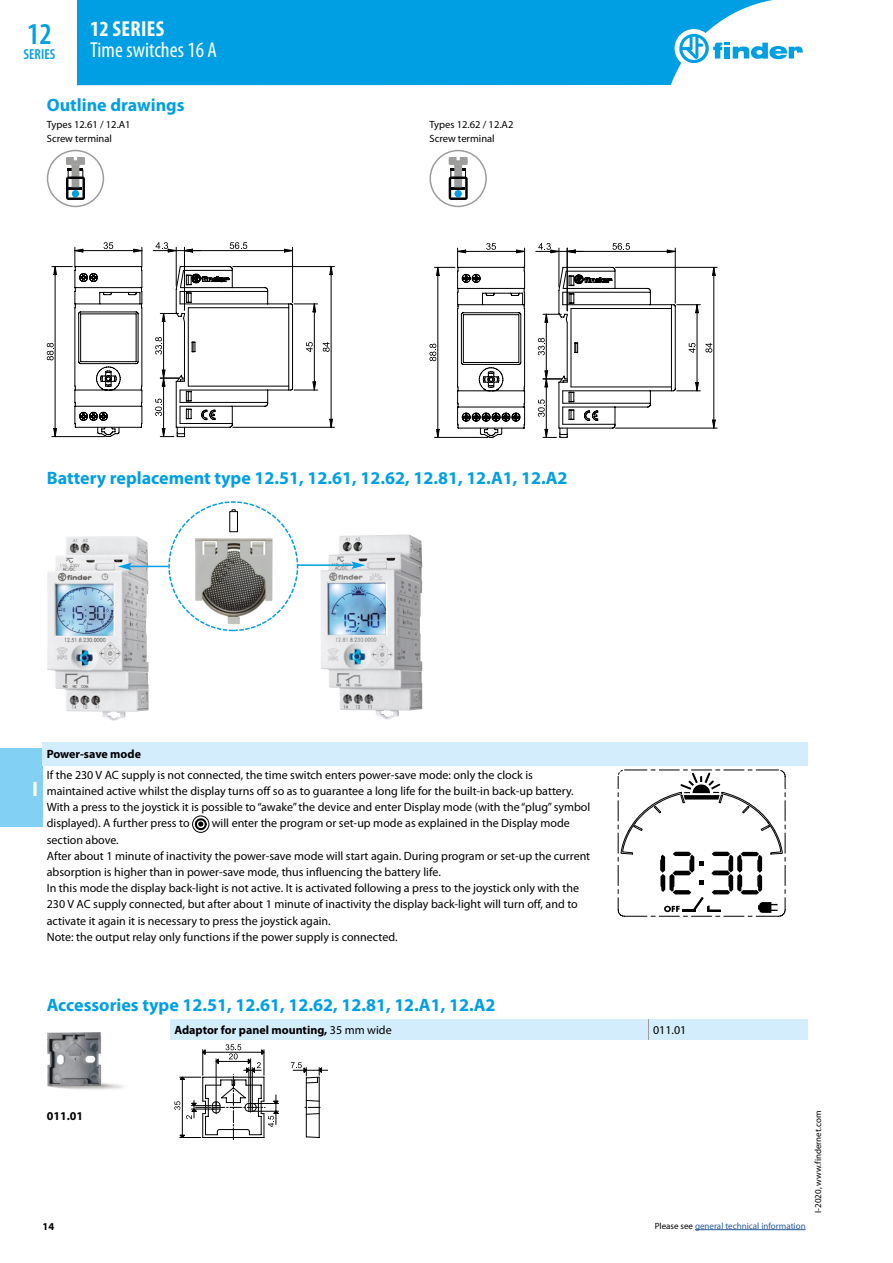
<style>
.page{position:relative;width:893px;height:1263px;background:#fff}
.page>*{position:absolute;margin:0;border:0;box-sizing:border-box;transform-origin:0 0}
.t1{font:600 condensed 30.3px "Myriad Pro";color:#009fe3}
.t2{font:condensed 21.75px "Myriad Pro";color:#fff}
.t3{font:700 condensed 21.75px "Myriad Pro";letter-spacing:.02em;color:#fff}
.t4{font:700 21px "Myriad Pro";color:#fff}
.t5{font:700 18px "Myriad Pro";color:#009fe3}
.t6{font:600 condensed 14.55px "Myriad Pro";color:#009fe3}
.t7{font:12px/16.2px "Myriad Pro";color:#000}
.t8{font:700 12px "Myriad Pro";color:#000}
.t9{font:10.5px/14.2px "Myriad Pro";color:#000}
.t10{font:700 10.5px "Myriad Pro";color:#000}
.t11{font:9px "Myriad Pro";color:#275b9b}
.t12{font:9px "Myriad Pro";color:#000}
.s1{font-weight:400}
.s2{color:#000}
</style>
<div class="page">
<div style="left:0;top:748px;width:43px;height:79px;background:#83d0f5"></div>
<div style="left:77px;top:0;width:696px;height:85px;background:#009fe3"></div>
<div style="left:675px;top:29px;width:38px;height:39px;background:#fff;border-radius:50%"></div>
<svg style="left:679px;top:34px;width:124px;height:29px"></svg>
<div style="left:47px;top:150px;width:57px;height:57px;border:2px solid #9d9d9c;border-radius:50%"></div>
<svg style="left:66px;top:157px;width:19px;height:43px"></svg>
<hr style="left:141px;top:308px;width:1px;height:78px;background:#000">
<hr style="left:76px;top:427px;width:65px;height:1px;background:#000">
<hr style="left:76px;top:406px;width:65px;height:1px;background:#000">
<hr style="left:76px;top:287px;width:65px;height:1px;background:#000">
<hr style="left:76px;top:266px;width:65px;height:1px;background:#000">
<svg style="left:141px;top:386px;width:1px;height:42px"></svg>
<hr style="left:76px;top:304px;width:65px;height:1px;background:#000">
<hr style="left:100px;top:292px;width:40px;height:1px;background:#000">
<hr style="left:75px;top:250px;width:67px;height:1px;background:#000">
<hr style="left:233px;top:266px;width:101px;height:1px;background:#000">
<hr style="left:233px;top:427px;width:101px;height:1px;background:#000">
<svg style="left:155px;top:265px;width:178px;height:172px"></svg>
<hr style="left:331px;top:267px;width:1px;height:160px;background:#000">
<hr style="left:292px;top:247px;width:1px;height:55px;background:#000">
<svg style="left:230px;top:242px;width:17px;height:7px"></svg>
<svg style="left:284px;top:249px;width:9px;height:3px"></svg>
<hr style="left:184px;top:250px;width:109px;height:1px;background:#000">
<hr style="left:184px;top:247px;width:1px;height:63px;background:#000">
<hr style="left:176px;top:247px;width:1px;height:39px;background:#000">
<svg style="left:185px;top:249px;width:8px;height:3px"></svg>
<svg style="left:156px;top:242px;width:20px;height:10px"></svg>
<hr style="left:153px;top:250px;width:48px;height:1px;background:#000">
<hr style="left:81px;top:363px;width:55px;height:1px;background:#000">
<hr style="left:81px;top:312px;width:55px;height:1px;background:#000">
<svg style="left:128px;top:247px;width:15px;height:67px"></svg>
<hr style="left:138px;top:314px;width:1px;height:48px;background:#000">
<hr style="left:81px;top:314px;width:55px;height:1px;background:#000">
<hr style="left:81px;top:361px;width:55px;height:1px;background:#000">
<hr style="left:136px;top:314px;width:1px;height:48px;background:#000">
<hr style="left:109px;top:390px;width:32px;height:1px;background:#000">
<svg style="left:47px;top:242px;width:73px;height:195px"></svg>
<div style="left:429px;top:150px;width:58px;height:57px;border:2px solid #9d9d9c;border-radius:50%"></div>
<svg style="left:449px;top:157px;width:19px;height:43px"></svg>
<hr style="left:615px;top:267px;width:102px;height:1px;background:#000">
<hr style="left:615px;top:428px;width:102px;height:1px;background:#000">
<svg style="left:538px;top:266px;width:177px;height:172px"></svg>
<hr style="left:714px;top:267px;width:1px;height:161px;background:#000">
<hr style="left:675px;top:248px;width:1px;height:55px;background:#000">
<svg style="left:612px;top:243px;width:18px;height:7px"></svg>
<svg style="left:667px;top:250px;width:8px;height:3px"></svg>
<hr style="left:567px;top:251px;width:108px;height:1px;background:#000">
<hr style="left:567px;top:248px;width:1px;height:63px;background:#000">
<hr style="left:559px;top:248px;width:1px;height:39px;background:#000">
<svg style="left:567px;top:250px;width:8px;height:3px"></svg>
<svg style="left:538px;top:243px;width:21px;height:10px"></svg>
<hr style="left:536px;top:251px;width:47px;height:1px;background:#000">
<svg style="left:429px;top:243px;width:96px;height:195px"></svg>
<img style="left:47px;top:536px;width:102px;height:185px">
<img style="left:320px;top:534px;width:102px;height:186px">
<hr style="left:129px;top:566px;width:39px;height:1px;background:#009fe3">
<svg style="left:118px;top:563px;width:14px;height:7px"></svg>
<svg style="left:168px;top:501px;width:131px;height:131px"></svg>
<div style="left:230px;top:512px;width:7px;height:20px;background:#fff"></div>
<div style="left:229px;top:511px;width:9px;height:21px;border:1px solid #000"></div>
<svg style="left:351px;top:561px;width:14px;height:8px"></svg>
<hr style="left:297px;top:564px;width:57px;height:2px;background:#009fe3">
<div style="left:43px;top:742px;width:765px;height:23px;background:#d4edfc"></div>
<svg style="left:192px;top:816px;width:17px;height:17px"></svg>
<svg style="left:618px;top:770px;width:167px;height:146px"></svg>
<img style="left:47px;top:1032px;width:77px;height:58px">
<svg style="left:170px;top:1019px;width:638px;height:121px"></svg>
<hr style="left:695px;top:1229px;width:111px;height:1px;background:#275b9b">
<h2 class="t3" style="left:90px;top:16px;width:76px">12 SERIES</h2>
<h2 class="t2" style="left:90px;top:37px;width:128px">Time switches 16 A</h2>
<h1 class="t1" style="left:27px;top:17px;width:26px">12</h1>
<p class="t6" style="left:24px;top:46px;width:33px">SERIES</p>
<h3 class="t5" style="left:47px;top:93px;width:139px">Outline drawings</h3>
<p class="t9" style="left:47px;top:117px;width:85px">Types 12.61 / 12.A1<br>Screw terminal</p>
<p class="t9" style="left:429px;top:117px;width:85px">Types 12.62 / 12.A2<br>Screw terminal</p>
<h3 class="t5" style="left:47px;top:466px;width:522px">Battery replacement type 12.51, 12.61, 12.62, 12.81, 12.A1, 12.A2</h3>
<h3 class="t4" style="left:32px;top:775px;width:7px">I</h3>
<p class="t8" style="left:47px;top:746px;width:96px">Power-save mode</p>
<p class="t7" style="left:47px;top:766px;width:545px">If the 230 V AC supply is not connected, the time switch enters power-save mode: only the clock is maintained active whilst the display turns off so as to guarantee a long life for the built-in back-up battery.<br>With a press to the joystick it is possible to “awake” the device and enter Display mode (with the “plug” symbol displayed). A further press to</p>
<p class="t7" style="left:212px;top:815px;width:359px">will enter the program or set-up mode as explained in the Display mode</p>
<p class="t7" style="left:47px;top:831px;width:545px">section above.<br>After about 1 minute of inactivity the power-save mode will start again. During program or set-up the current absorption is higher than in power-save mode, thus influencing the battery life.<br>In this mode the display back-light is not active. It is activated following a press to the joystick only with the 230 V AC supply connected, but after about 1 minute of inactivity the display back-light will turn off, and to activate it again it is necessary to press the joystick again.<br>Note: the output relay only functions if the power supply is connected.</p>
<h3 class="t5" style="left:47px;top:993px;width:450px">Accessories type 12.51, 12.61, 12.62, 12.81, 12.A1, 12.A2</h3>
<p class="t8" style="left:174px;top:1022px;width:219px">Adaptor for panel mounting, <span class="s1">35 mm wide</span></p>
<p class="t7" style="left:653px;top:1022px;width:35px">011.01</p>
<p class="t8" style="left:47px;top:1108px;width:38px">011.01</p>
<p class="t10" style="left:43px;top:1219px;width:13px">14</p>
<p class="t11" style="left:655px;top:1220px;width:152px"><span class="s2">Please see</span> general technical information</p>
<p class="t12" style="left:812px;top:1213px;width:103px;rotate:-90deg">I-2020, www.findernet.com</p>
</div>
